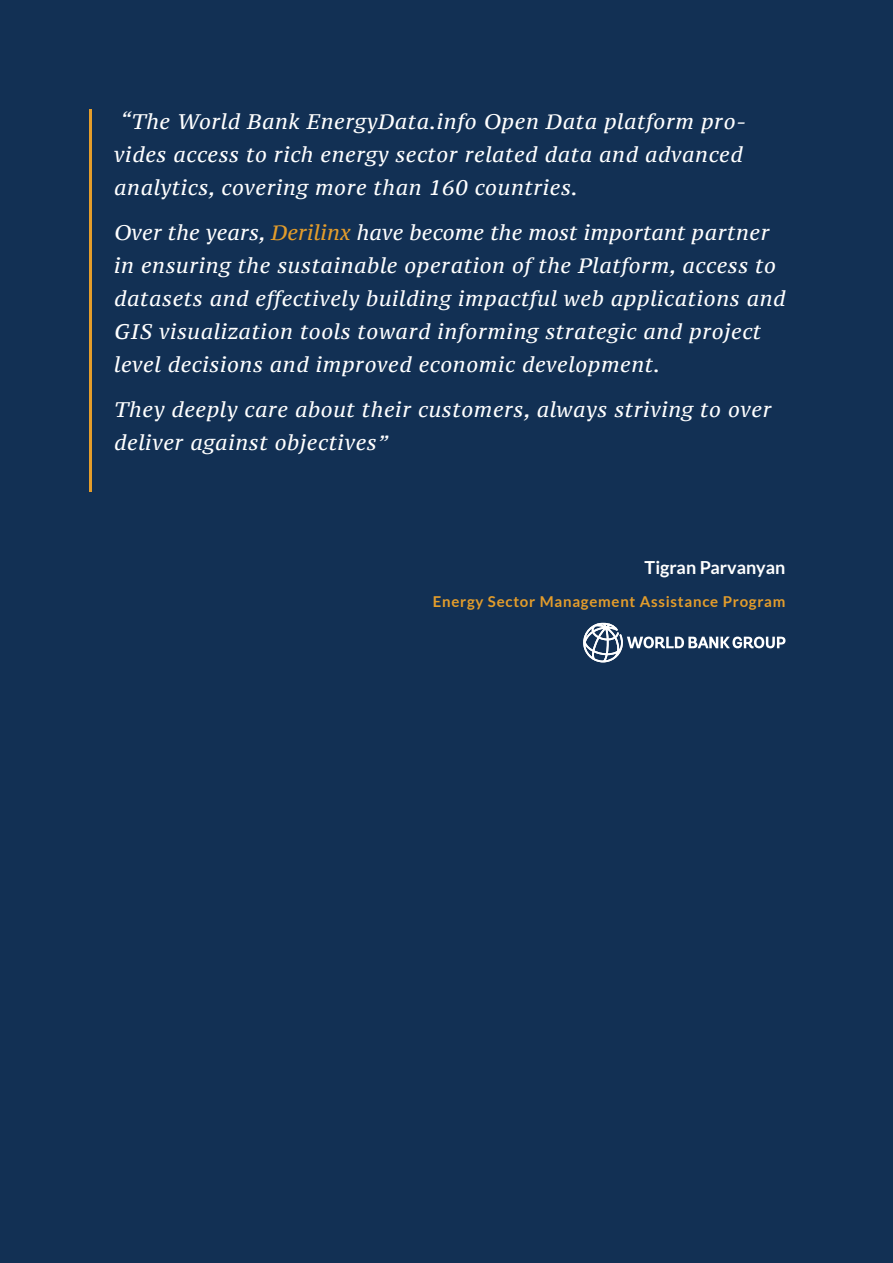
<style>
.page{position:relative;width:893px;height:1263px;background:#123054}
.page>*{position:absolute;margin:0;border:0;box-sizing:border-box;transform-origin:0 0}
.t1{font:italic 21px/33px "PT Serif Caption";letter-spacing:.03em;color:#fff}
.t2{font:700 18px "Lato";color:#fff}
.t3{font:700 15px "Lato";letter-spacing:.05em;color:#e49d2b}
.s1{color:#e49d2b}
</style>
<div class="page">
<hr style="left:89px;top:110px;width:3px;height:382px;background:#e49d2b">
<svg style="left:583px;top:623px;width:202px;height:39px"></svg>
<p class="t1" style="left:114px;top:105px;width:633px">“The World Bank EnergyData.info Open Data platform pro&shy;vides access to rich energy sector related data and advanced analytics, covering more than 160 countries.</p>
<p class="t1" style="left:114px;top:216px;width:673px">Over the years, <span class="s1">Derilinx</span> have become the most important partner in ensuring the sustainable operation of the Platform, access to datasets and effectively building impactful web applications and GIS visualization tools toward informing strategic and project level decisions and improved economic development.</p>
<p class="t1" style="left:114px;top:393px;width:659px">They deeply care about their customers, always striving to over deliver against objectives”</p>
<p class="t2" style="left:645px;top:557px;width:142px">Tigran Parvanyan</p>
<p class="t3" style="left:433px;top:593px;width:354px">Energy Sector Management Assistance Program</p>
</div>
